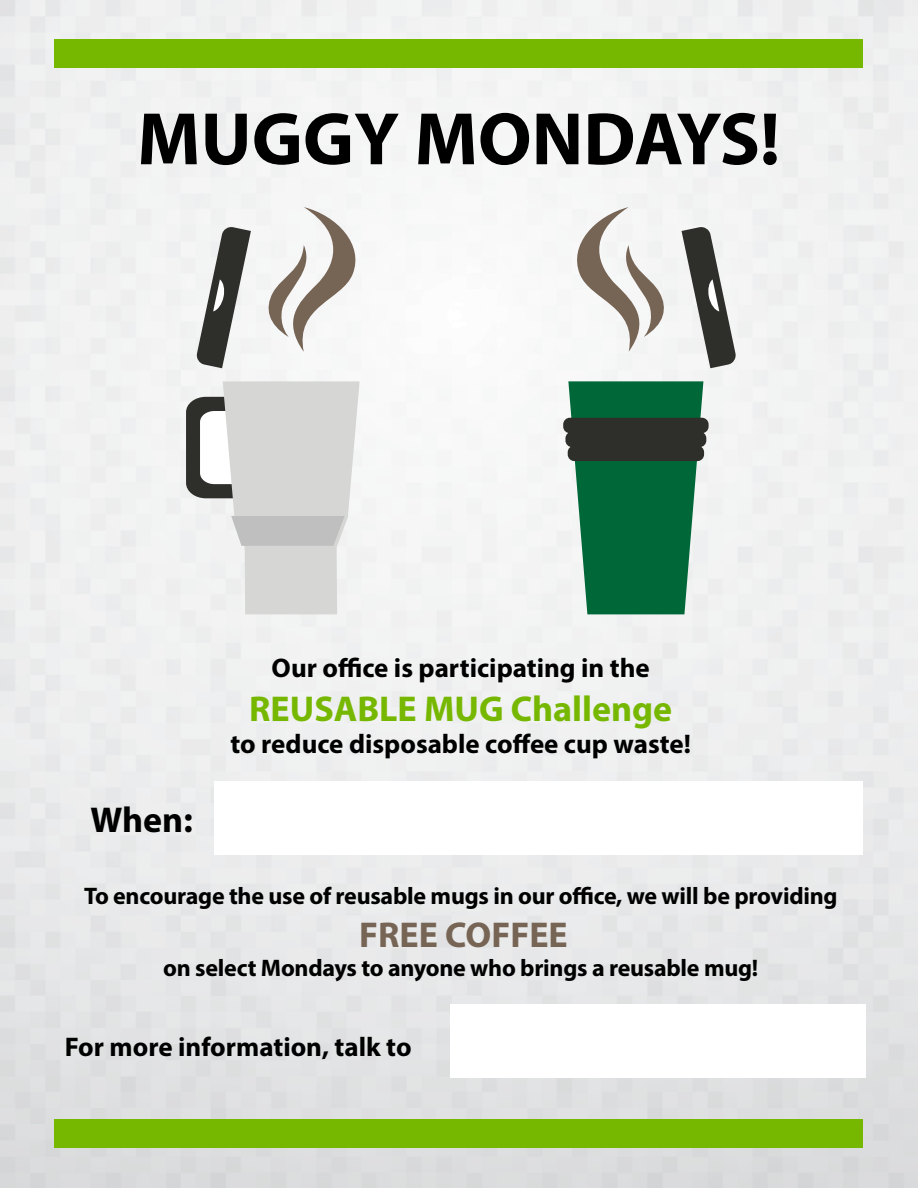
<style>
.page{position:relative;width:918px;height:1188px;background:#fff}
.page>*{position:absolute;margin:0;border:0;box-sizing:border-box;transform-origin:0 0}
.t1{font:700 75px "Myriad Pro";color:#000}
.t2{font:700 36px "Myriad Pro";color:#76b700}
.t3{font:700 36px "Myriad Pro";color:#766454}
.t4{font:700 36px "Myriad Pro";color:#000}
.t5{font:700 27px "Myriad Pro";color:#000}
.t6{font:700 24px "Myriad Pro";letter-spacing:-.01em;color:#000}
</style>
<div class="page">
<img style="left:0;top:0;width:918px;height:1188px">
<div style="left:55px;top:40px;width:808px;height:28px;background:#76b700"></div>
<div style="left:55px;top:1120px;width:808px;height:28px;background:#76b700"></div>
<div style="left:214px;top:782px;width:649px;height:73px;background:#fff"></div>
<div style="left:450px;top:1005px;width:416px;height:73px;background:#fff"></div>
<svg style="left:186px;top:381px;width:174px;height:233px"></svg>
<svg style="left:196px;top:226px;width:55px;height:142px"></svg>
<svg style="left:264px;top:207px;width:100px;height:145px"></svg>
<svg style="left:682px;top:226px;width:55px;height:142px"></svg>
<svg style="left:568px;top:207px;width:100px;height:145px"></svg>
<svg style="left:568px;top:381px;width:135px;height:233px;background:#267d55"></svg>
<div style="left:563px;top:418px;width:146px;height:15px;background:#2e2e2b;border-radius:7px"></div>
<div style="left:565px;top:432px;width:141px;height:15px;background:#2e2e2b;border-radius:7px"></div>
<div style="left:568px;top:446px;width:136px;height:15px;background:#2e2e2b;border-radius:7px"></div>
<h1 class="t1" style="left:137px;top:90px;width:644px">MUGGY MONDAYS!</h1>
<h2 class="t4" style="left:91px;top:796px;width:104px">When:</h2>
<p class="t5" style="left:272px;top:651px;width:380px">Our office is participating in the</p>
<h2 class="t2" style="left:249px;top:685px;width:425px">REUSABLE MUG Challenge</h2>
<p class="t5" style="left:230px;top:726px;width:462px">to reduce disposable coffee cup waste!</p>
<p class="t6" style="left:84px;top:880px;width:755px">To encourage the use of reusable mugs in our office, we will be providing</p>
<h2 class="t3" style="left:359px;top:912px;width:210px">FREE COFFEE</h2>
<p class="t6" style="left:163px;top:952px;width:597px">on select Mondays to anyone who brings a reusable mug!</p>
<p class="t5" style="left:65px;top:1029px;width:348px">For more information, talk to</p>
</div>
